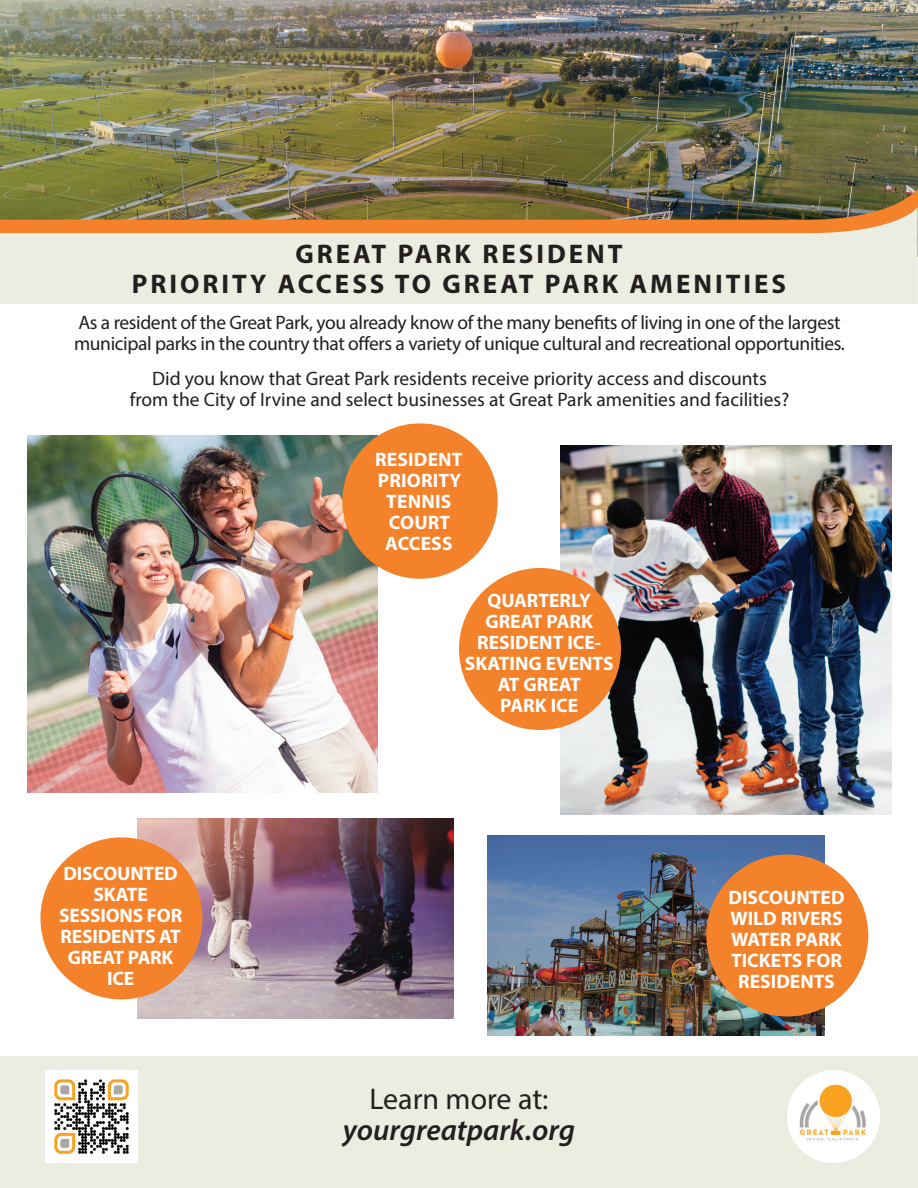
<style>
.page{position:relative;width:918px;height:1188px;background:#fff}
.page>*{position:absolute;margin:0;border:0;box-sizing:border-box;transform-origin:0 0}
.t1{font:italic 600 30px "Myriad Pro";color:#231f20}
.t2{font:30px "Myriad Pro";color:#231f20}
.t3{font:700 27px/30px "Myriad Pro";letter-spacing:.11em;color:#231f20;text-align:center}
.t4{font:700 19.5px/21px "Myriad Pro";color:#fff;text-align:center}
.t5{font:19.5px/21px "Myriad Pro";letter-spacing:-.02em;color:#231f20}
.t6{font:19.5px/21px "Myriad Pro";color:#231f20;text-align:center}
</style>
<div class="page">
<img style="left:0;top:0;width:918px;height:188px">
<div style="left:0;top:1056px;width:918px;height:132px;background:#ebede1"></div>
<img style="left:27px;top:435px;width:351px;height:358px">
<div style="left:342px;top:423px;width:156px;height:156px;background:#f4822b;border-radius:50%"></div>
<img style="left:561px;top:445px;width:330px;height:370px">
<div style="left:459px;top:568px;width:162px;height:162px;background:#f4822b;border-radius:50%"></div>
<img style="left:46px;top:1071px;width:92px;height:91px">
<div style="left:0;top:233px;width:918px;height:71px;background:#ebede1"></div>
<img style="left:0;top:188px;width:918px;height:45px">
<img style="left:138px;top:818px;width:315px;height:200px">
<div style="left:40px;top:837px;width:162px;height:162px;background:#f4822b;border-radius:50%"></div>
<img style="left:487px;top:836px;width:337px;height:199px">
<div style="left:706px;top:855px;width:162px;height:162px;background:#f4822b;border-radius:50%"></div>
<img style="left:787px;top:1071px;width:92px;height:91px">
<h2 class="t3" style="left:132px;top:238px;width:656px">GREAT PARK RESIDENT<br>PRIORITY ACCESS TO GREAT PARK AMENITIES</h2>
<p class="t5" style="left:74px;top:312px;width:772px">As a resident of the Great Park, you already know of the many benefits of living in one of the largest municipal parks in the country that offers a variety of unique cultural and recreational opportunities.</p>
<p class="t6" style="left:130px;top:367px;width:661px">Did you know that Great Park residents receive priority access and discounts<br>from the City of Irvine and select businesses at Great Park amenities and facilities?</p>
<p class="t4" style="left:375px;top:449px;width:89px">RESIDENT<br>PRIORITY<br>TENNIS<br>COURT<br>ACCESS</p>
<p class="t4" style="left:59px;top:862px;width:125px">DISCOUNTED<br>SKATE<br>SESSIONS FOR<br>RESIDENTS AT<br>GREAT PARK<br>ICE</p>
<p class="t4" style="left:465px;top:589px;width:150px">QUARTERLY<br>GREAT PARK<br>RESIDENT ICE-<br>SKATING EVENTS<br>AT GREAT<br>PARK ICE</p>
<h1 class="t2" style="left:369px;top:1080px;width:181px">Learn more at:</h1>
<h1 class="t1" style="left:343px;top:1111px;width:234px">yourgreatpark.org</h1>
<p class="t4" style="left:729px;top:886px;width:118px">DISCOUNTED<br>WILD RIVERS<br>WATER PARK<br>TICKETS FOR<br>RESIDENTS</p>
</div>
